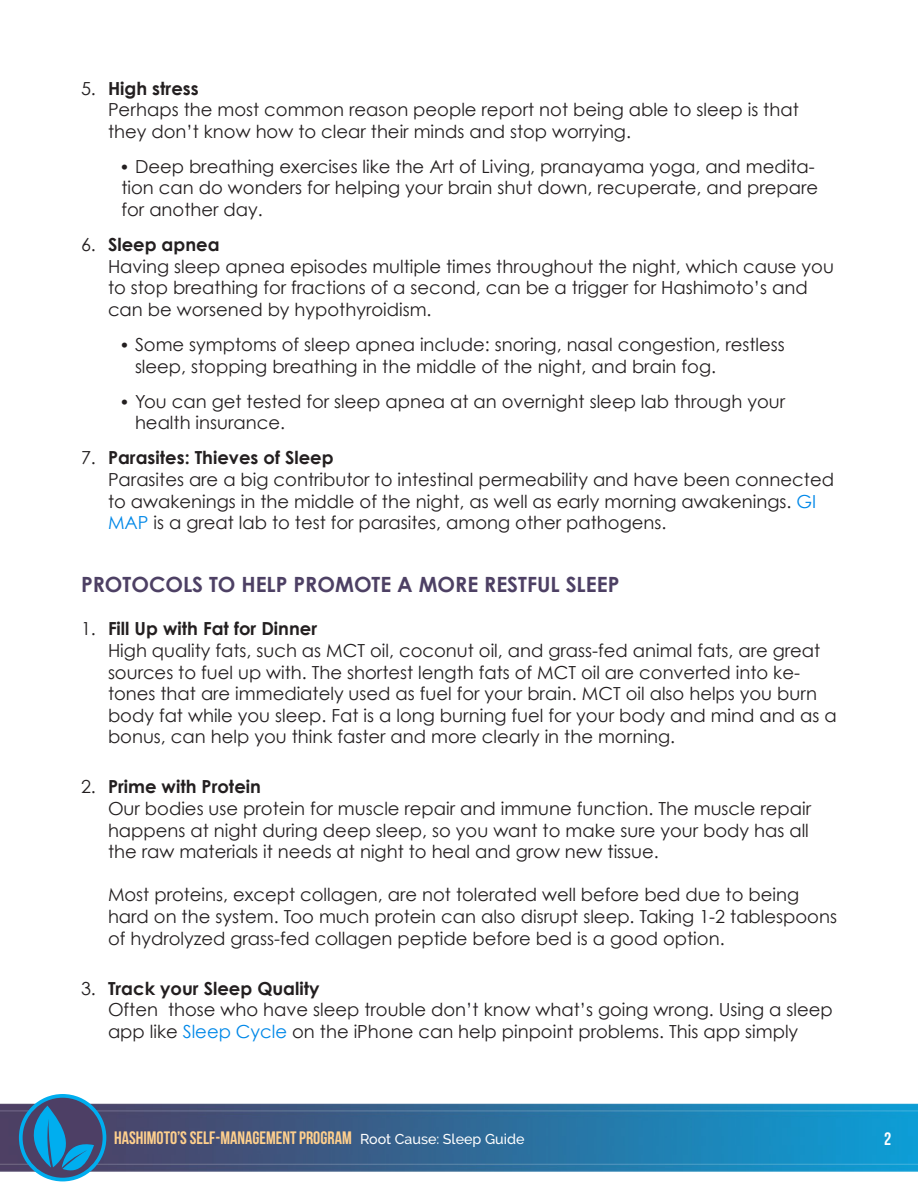
<style>
.page{position:relative;width:918px;height:1188px;background:#fff}
.page>*{position:absolute;margin:0;border:0;box-sizing:border-box;transform-origin:0 0}
.t1{font:700 21px "Century Gothic";color:#4d4064}
.t2{font:18px/21.6px "Century Gothic";color:#231f20}
.t3{font:18px "Bebas Neue";color:#fecf8d}
.t4{font:18px "Bebas Neue";color:#fff}
.s1{font-weight:700}
.s2{font-family:"Times"}
.s3{color:#0088e8}
.s4{font-family:"Raleway";font-weight:500;font-size:14.25px;color:#fff}
</style>
<div class="page">
<img style="left:0;top:1103px;width:918px;height:69px">
<svg style="left:17px;top:1094px;width:89px;height:87px;background:#487ea8"></svg>
<p class="t2" style="left:108px;top:77px;width:692px;text-indent:-27px">5. <span class="s1">High stress<br></span>Perhaps the most common reason people report not being able to sleep is that they don’t know how to clear their minds and stop worrying.</p>
<p class="t2" style="left:122px;top:155px;width:698px"><span class="s2">•</span> Deep breathing exercises like the Art of Living, pranayama yoga, and medita&shy;tion can do wonders for helping your brain shut down, recuperate, and prepare for another day.</p>
<p class="t2" style="left:108px;top:234px;width:727px;text-indent:-27px">6. <span class="s1">Sleep apnea<br></span>Having sleep apnea episodes multiple times throughout the night, which cause you to stop breathing for fractions of a second, can be a trigger for Hashimoto’s and can be worsened by hypothyroidism.</p>
<p class="t2" style="left:135px;top:333px;width:651px;text-indent:-14px"><span class="s2">•</span> Some symptoms of sleep apnea include: snoring, nasal congestion, restless sleep, stopping breathing in the middle of the night, and brain fog.</p>
<p class="t2" style="left:135px;top:390px;width:652px;text-indent:-14px"><span class="s2">•</span> You can get tested for sleep apnea at an overnight sleep lab through your health insurance.</p>
<p class="t2" style="left:108px;top:447px;width:728px;text-indent:-27px">7. <span class="s1">Parasites: Thieves of Sleep<br></span>Parasites are a big contributor to intestinal permeability and have been connected to awakenings in the middle of the night, as well as early morning awakenings. <span class="s3">GI MAP</span> is a great lab to test for parasites, among other pathogens.</p>
<p class="t1" style="left:81px;top:571px;width:540px">PROTOCOLS TO HELP PROMOTE A MORE RESTFUL SLEEP</p>
<p class="t2" style="left:108px;top:618px;width:730px;text-indent:-27px">1. <span class="s1">Fill Up with Fat for Dinner<br></span>High quality fats, such as MCT oil, coconut oil, and grass-fed animal fats, are great sources to fuel up with. The shortest length fats of MCT oil are converted into ke&shy;tones that are immediately used as fuel for your brain. MCT oil also helps you burn body fat while you sleep. Fat is a long burning fuel for your body and mind and as a bonus, can help you think faster and more clearly in the morning.</p>
<p class="t2" style="left:108px;top:776px;width:705px;text-indent:-27px">2. <span class="s1">Prime with Protein<br></span>Our bodies use protein for muscle repair and immune function. The muscle repair happens at night during deep sleep, so you want to make sure your body has all the raw materials it needs at night to heal and grow new tissue.</p>
<p class="t2" style="left:108px;top:884px;width:731px">Most proteins, except collagen, are not tolerated well before bed due to being hard on the system. Too much protein can also disrupt sleep. Taking 1-2 tablespoons of hydrolyzed grass-fed collagen peptide before bed is a good option.</p>
<p class="t2" style="left:108px;top:977px;width:726px;text-indent:-27px">3. <span class="s1">Track your Sleep Quality<br></span>Often those who have sleep trouble don’t know what’s going wrong. Using a sleep app like <span class="s3">Sleep Cycle</span> on the iPhone can help pinpoint problems. This app simply</p>
<p class="t3" style="left:114px;top:1127px;width:412px">HASHIMOTO’S SELF-MANAGEMENT PROGRAM <span class="s4">Root Cause: Sleep Guide</span></p>
<p class="t4" style="left:884px;top:1129px;width:9px">2</p>
</div>
